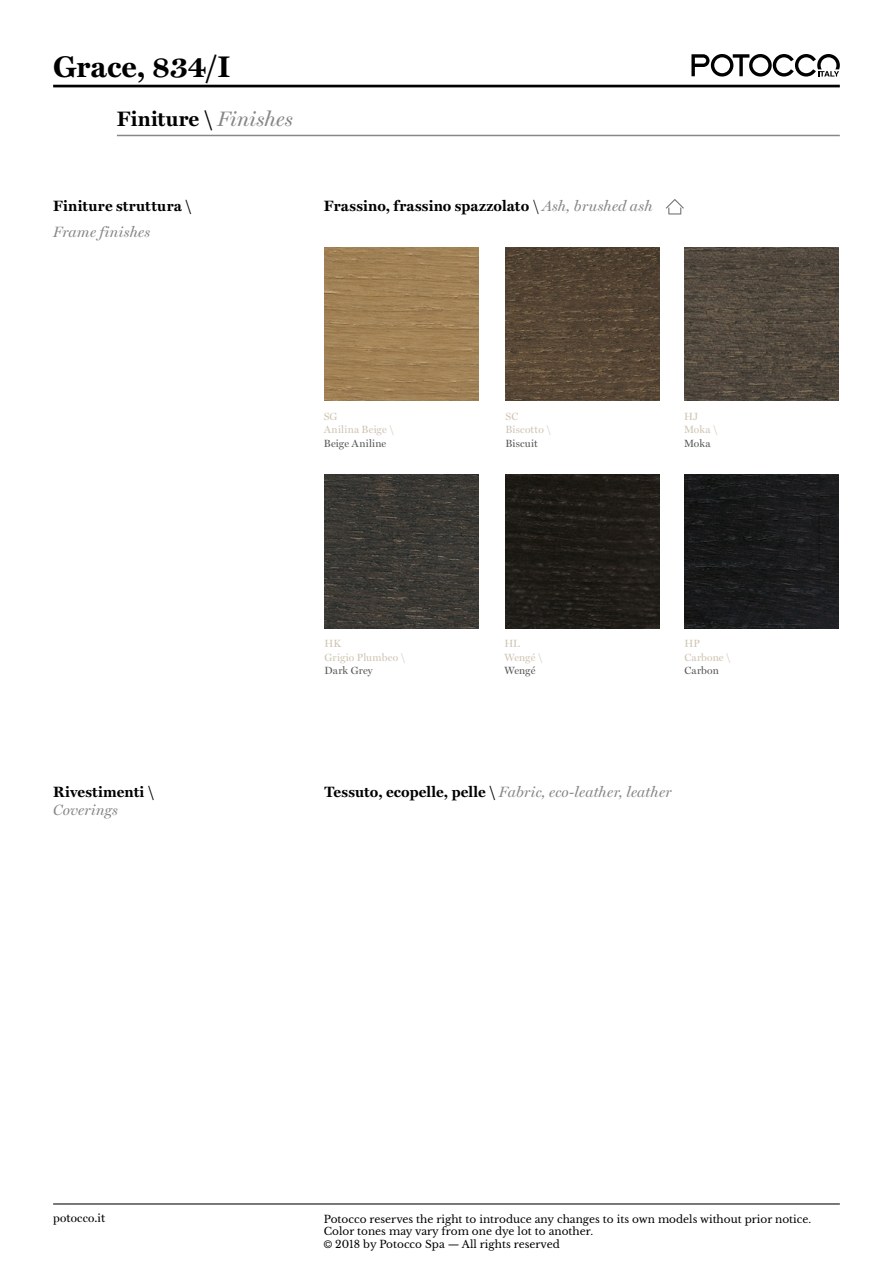
<style>
.page{position:relative;width:893px;height:1263px;background:#fff}
.page>*{position:absolute;margin:0;border:0;box-sizing:border-box;transform-origin:0 0}
.t1{font:700 30px "Miller Text";color:#000}
.t2{font:700 21px "Miller Text";letter-spacing:.01em;color:#000}
.t3{font:700 15px "Miller Text";letter-spacing:.015em;color:#000}
.t4{font:italic 15px "Miller Display";letter-spacing:.01em;color:#878787}
.t5{font:12px "Miller Display";letter-spacing:.015em;color:#000}
.t6{font:10.5px/12.6px "Libre Baskerville";color:#000}
.t7{font:10.5px/13.5px "Miller Display";letter-spacing:.015em;color:#cfc4b2}
.t8{font:10.5px "Miller Display";letter-spacing:.015em;color:#575756}
.s1{font-family:"Miller Display";font-weight:400;font-style:italic;color:#878787}
.s2{font-family:"Miller Display";font-weight:400}
.s3{font-family:"Miller Text";font-weight:700;font-style:normal;color:#000}
.s4{font-family:"Helvetica Neue LT Std"}
</style>
<div class="page">
<img style="left:506px;top:247px;width:153px;height:154px">
<img style="left:325px;top:247px;width:153px;height:154px">
<img style="left:506px;top:474px;width:153px;height:154px">
<img style="left:684px;top:474px;width:154px;height:154px">
<img style="left:685px;top:247px;width:153px;height:154px">
<img style="left:325px;top:474px;width:153px;height:154px">
<svg style="left:666px;top:199px;width:18px;height:15px"></svg>
<hr style="left:117px;top:135px;width:723px;height:1px;background:#878787">
<hr style="left:53px;top:1203px;width:787px;height:1px;background:#000">
<hr style="left:53px;top:85px;width:787px;height:2px;background:#000">
<svg style="left:691px;top:54px;width:149px;height:23px"></svg>
<h1 class="t1" style="left:53px;top:49px;width:179px">Grace, 834/I</h1>
<h2 class="t2" style="left:117px;top:107px;width:177px">Finiture \ <span class="s1">Finishes</span></h2>
<h3 class="t3" style="left:53px;top:197px;width:140px">Finiture struttura \</h3>
<h3 class="t4" style="left:53px;top:223px;width:99px">Frame finishes</h3>
<h3 class="t3" style="left:324px;top:197px;width:330px">Frassino, frassino spazzolato <span class="s2">\</span> <span class="s1">Ash, brushed ash</span></h3>
<p class="t7" style="left:324px;top:409px;width:71px">SG<br>Anilina Beige \</p>
<p class="t8" style="left:324px;top:437px;width:64px">Beige Aniline</p>
<p class="t7" style="left:506px;top:409px;width:47px">SC<br>Biscotto \</p>
<p class="t8" style="left:506px;top:437px;width:34px">Biscuit</p>
<p class="t7" style="left:684px;top:409px;width:35px">HJ<br>Moka \</p>
<p class="t8" style="left:684px;top:437px;width:28px">Moka</p>
<h3 class="t3" style="left:53px;top:783px;width:102px">Rivestimenti \</h3>
<h3 class="t4" style="left:53px;top:801px;width:66px">Coverings</h3>
<p class="t7" style="left:325px;top:637px;width:82px">HK<br>Grigio Plumbeo \</p>
<p class="t8" style="left:325px;top:664px;width:50px">Dark Grey</p>
<p class="t7" style="left:504px;top:637px;width:40px">HL<br>Wengé \</p>
<p class="t8" style="left:504px;top:664px;width:33px">Wengé</p>
<p class="t7" style="left:684px;top:637px;width:48px">HP<br>Carbone \</p>
<p class="t8" style="left:684px;top:664px;width:36px">Carbon</p>
<h3 class="t4" style="left:325px;top:783px;width:348px"><span class="s3">Tessuto, ecopelle, pelle \</span> Fabric, eco-leather, leather</h3>
<p class="t5" style="left:53px;top:1210px;width:54px">potocco.it</p>
<p class="t6" style="left:324px;top:1212px;width:489px">Potocco reserves the right to introduce any changes to its own models without prior notice.<br>Color tones may vary from one dye lot to another.<br><span class="s4">©</span> 2018 by Potocco Spa — All rights reserved</p>
</div>
